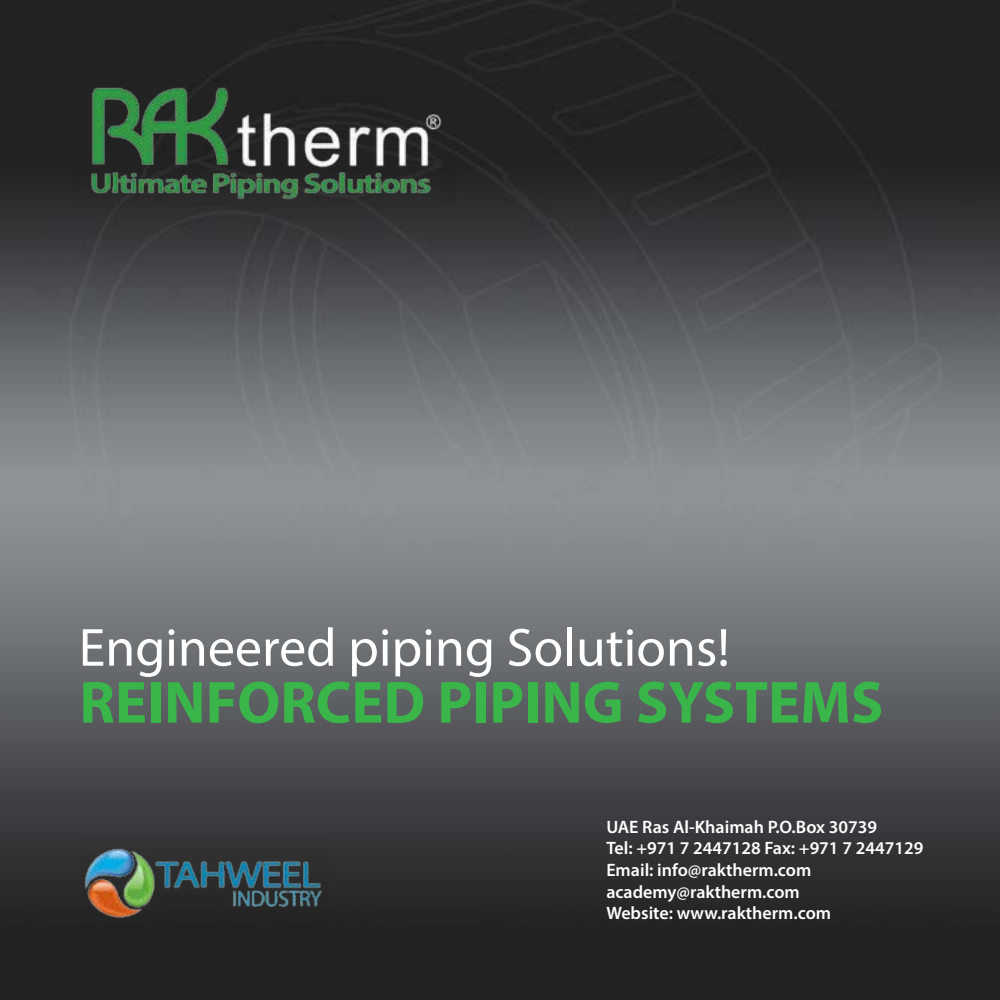
<style>
.page{position:relative;width:1000px;height:1000px;background:#fff}
.page>*{position:absolute;margin:0;border:0;box-sizing:border-box;transform-origin:0 0}
.t1{font:700 60px "Myriad Pro";color:#39b54a}
.t2{font:54px "Myriad Pro";color:#fff}
.t3{font:600 18px/21.6px "Myriad Pro";color:#fff}
</style>
<div class="page">
<img style="left:0;top:0;width:999px;height:999px">
<img style="left:72px;top:74px;width:384px;height:133px">
<img style="left:82px;top:834px;width:247px;height:94px">
<h2 class="t2" style="left:79px;top:614px;width:652px">Engineered piping Solutions!</h2>
<h1 class="t1" style="left:79px;top:663px;width:805px">REINFORCED PIPING SYSTEMS</h1>
<p class="t3" style="left:606px;top:815px;width:318px;text-indent:36px">Ras Al-Khaimah P.O.Box 30739<br>Tel: +971 7 2447128 Fax: +971 7 2447129<br>Email: info@raktherm.com academy@raktherm.com<br>Website: www.raktherm.com</p>
<p class="t3" style="left:606px;top:815px;width:12px">UAE</p>
</div>
